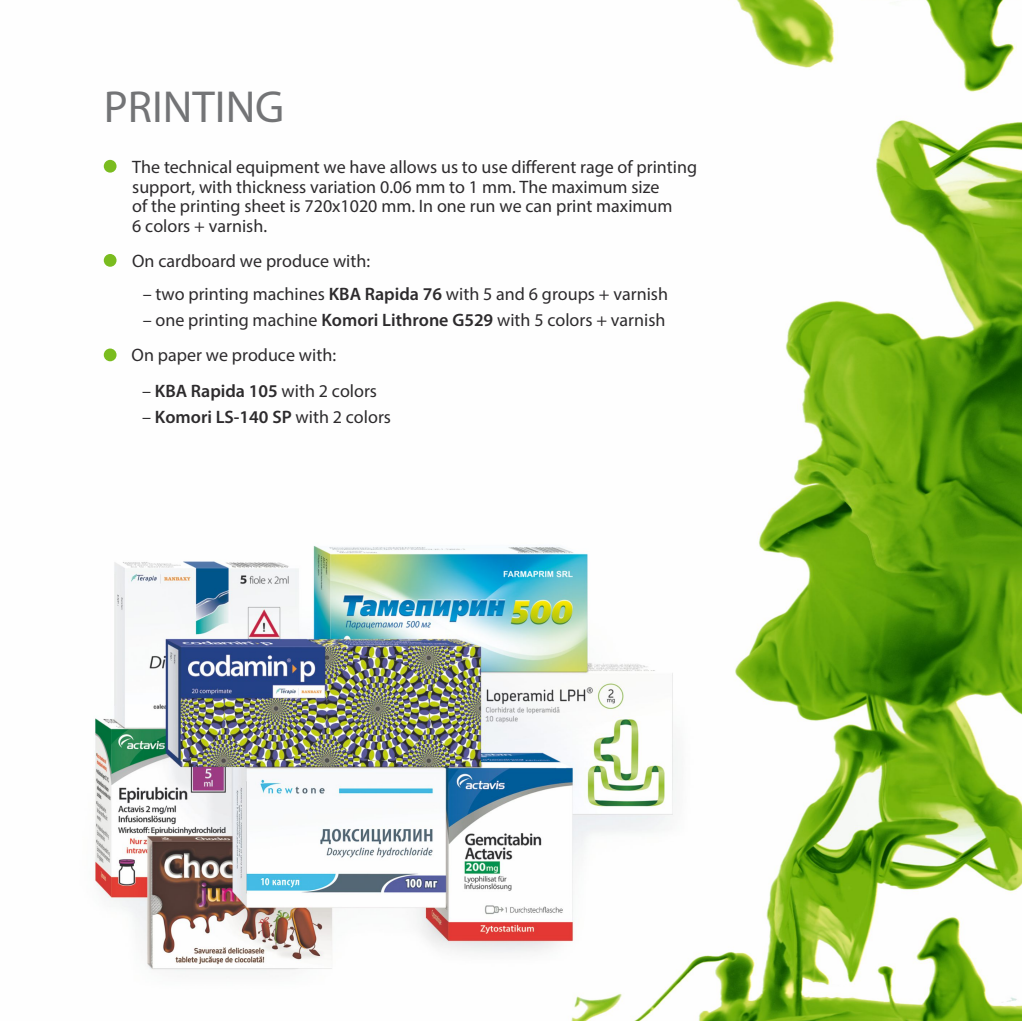
<style>
.page{position:relative;width:1022px;height:1021px;background:#fff}
.page>*{position:absolute;margin:0;border:0;box-sizing:border-box;transform-origin:0 0}
.t1{font:45px "Myriad Pro";color:#737476}
.t2{font:18px/19.5px "Myriad Pro";color:#2d2b2d}
.t3{font:600 18px "Myriad Pro";color:#2d2b2d}
.s1{font-weight:600}
.s2{font-weight:400}
</style>
<div class="page">
<img style="left:94px;top:0;width:927px;height:1020px">
<div style="left:104px;top:160px;width:12px;height:13px;background:#7abc1f;border-radius:50%"></div>
<div style="left:104px;top:254px;width:12px;height:13px;background:#7abc1f;border-radius:50%"></div>
<div style="left:104px;top:348px;width:12px;height:13px;background:#7abc1f;border-radius:50%"></div>
<h1 class="t1" style="left:104px;top:88px;width:182px">PRINTING</h1>
<p class="t2" style="left:132px;top:157px;width:566px">The technical equipment we have allows us to use different rage of printing support, with thickness variation 0.06 mm to 1 mm. The maximum size<br>of the printing sheet is 720x1020 mm. In one run we can print maximum<br>6 colors + varnish.</p>
<p class="t2" style="left:132px;top:253px;width:239px">On cardboard we produce with:</p>
<p class="t2" style="left:143px;top:286px;width:526px">– two printing machines <span class="s1">KBA Rapida 76</span> with 5 and 6 groups + varnish</p>
<p class="t2" style="left:143px;top:312px;width:524px">– one printing machine <span class="s1">Komori Lithrone G529</span> with 5 colors + varnish</p>
<p class="t2" style="left:132px;top:347px;width:206px">On paper we produce with:</p>
<p class="t2" style="left:142px;top:382px;width:236px">– <span class="s1">KBA Rapida 105</span> with 2 colors</p>
<p class="t3" style="left:142px;top:405px;width:250px"><span class="s2">–</span> Komori LS-140 SP <span class="s2">with 2 colors</span></p>
</div>
